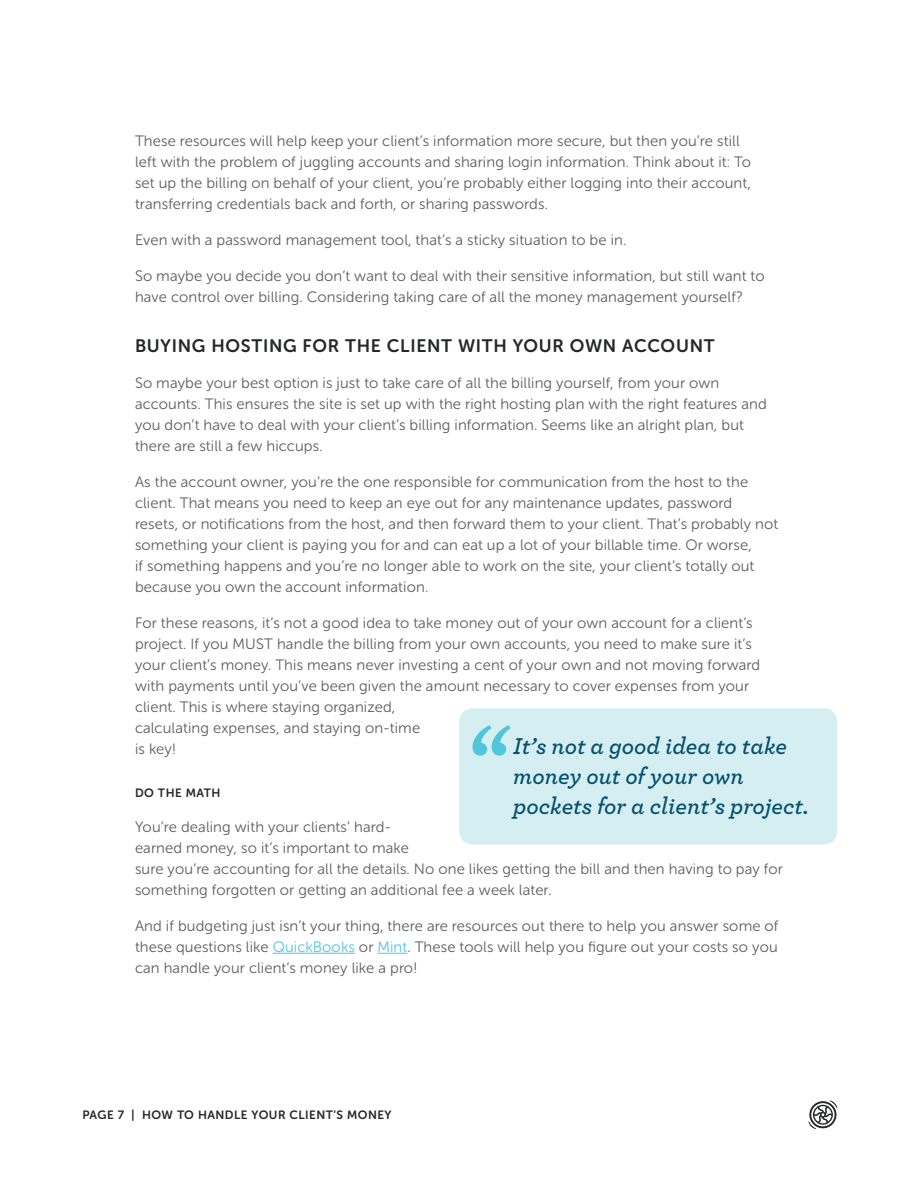
<style>
.page{position:relative;width:918px;height:1188px;background:#fff}
.page>*{position:absolute;margin:0;border:0;box-sizing:border-box;transform-origin:0 0}
.t1{font:italic 600 24px/30px "Archer";color:#04516e}
.t2{font:18px "Museo Sans Rounded 700";letter-spacing:.04em;color:#262727}
.t3{font:15px/21px "Museo Sans Rounded 300";letter-spacing:.01em;color:#5d5d5d}
.t4{font:12px "Museo Sans Rounded 700";letter-spacing:.04em;color:#262727}
.s1{color:#50c6dd}
</style>
<div class="page">
<svg style="left:808px;top:1100px;width:29px;height:29px"></svg>
<hr style="left:273px;top:953px;width:82px;height:1px;background:#50c6dd">
<hr style="left:377px;top:953px;width:30px;height:1px;background:#50c6dd">
<div style="left:459px;top:708px;width:378px;height:137px;background:#d5eef2;border-radius:14px"></div>
<svg style="left:473px;top:725px;width:38px;height:31px"></svg>
<p class="t3" style="left:135px;top:131px;width:618px">These resources will help keep your client’s information more secure, but then you’re still left with the problem of juggling accounts and sharing login information. Think about it: To set up the billing on behalf of your client, you’re probably either logging into their account, transferring credentials back and forth, or sharing passwords.</p>
<p class="t3" style="left:135px;top:230px;width:493px">Even with a password management tool, that’s a sticky situation to be in.</p>
<p class="t3" style="left:135px;top:266px;width:631px">So maybe you decide you don’t want to deal with their sensitive information, but still want to have control over billing. Considering taking care of all the money management yourself?</p>
<p class="t2" style="left:135px;top:336px;width:581px">BUYING HOSTING FOR THE CLIENT WITH YOUR OWN ACCOUNT</p>
<p class="t3" style="left:135px;top:372px;width:633px">So maybe your best option is just to take care of all the billing yourself, from your own accounts. This ensures the site is set up with the right hosting plan with the right features and you don’t have to deal with your client’s billing information. Seems like an alright plan, but there are still a few hiccups.</p>
<p class="t3" style="left:135px;top:471px;width:645px">As the account owner, you’re the one responsible for communication from the host to the client. That means you need to keep an eye out for any maintenance updates, password resets, or notifications from the host, and then forward them to your client. That’s probably not something your client is paying you for and can eat up a lot of your billable time. Or worse,<br>if something happens and you’re no longer able to work on the site, your client’s totally out because you own the account information.</p>
<p class="t3" style="left:135px;top:612px;width:627px">For these reasons, it’s not a good idea to take money out of your own account for a client’s project. If you MUST handle the billing from your own accounts, you need to make sure it’s your client’s money. This means never investing a cent of your own and not moving forward with payments until you’ve been given the amount necessary to cover expenses from your client. This is where staying organized,<br>calculating expenses, and staying on-time<br>is key!</p>
<p class="t4" style="left:135px;top:786px;width:87px">DO THE MATH</p>
<p class="t3" style="left:135px;top:816px;width:649px">You’re dealing with your clients’ hard-<br>earned money, so it’s important to make<br>sure you’re accounting for all the details. No one likes getting the bill and then having to pay for something forgotten or getting an additional fee a week later.</p>
<p class="t3" style="left:135px;top:915px;width:645px;text-align:justify">And if budgeting just isn’t your thing, there are resources out there to help you answer some of these questions like <span class="s1">QuickBooks</span> or <span class="s1">Mint</span>. These tools will help you figure out your costs so you can handle your client’s money like a pro!</p>
<h1 class="t1" style="left:513px;top:730px;width:297px">It’s not a good idea to take money out of your own pockets for a client’s project.</h1>
<p class="t4" style="left:82px;top:1108px;width:311px">PAGE 7 | HOW TO HANDLE YOUR CLIENT’S MONEY</p>
</div>
